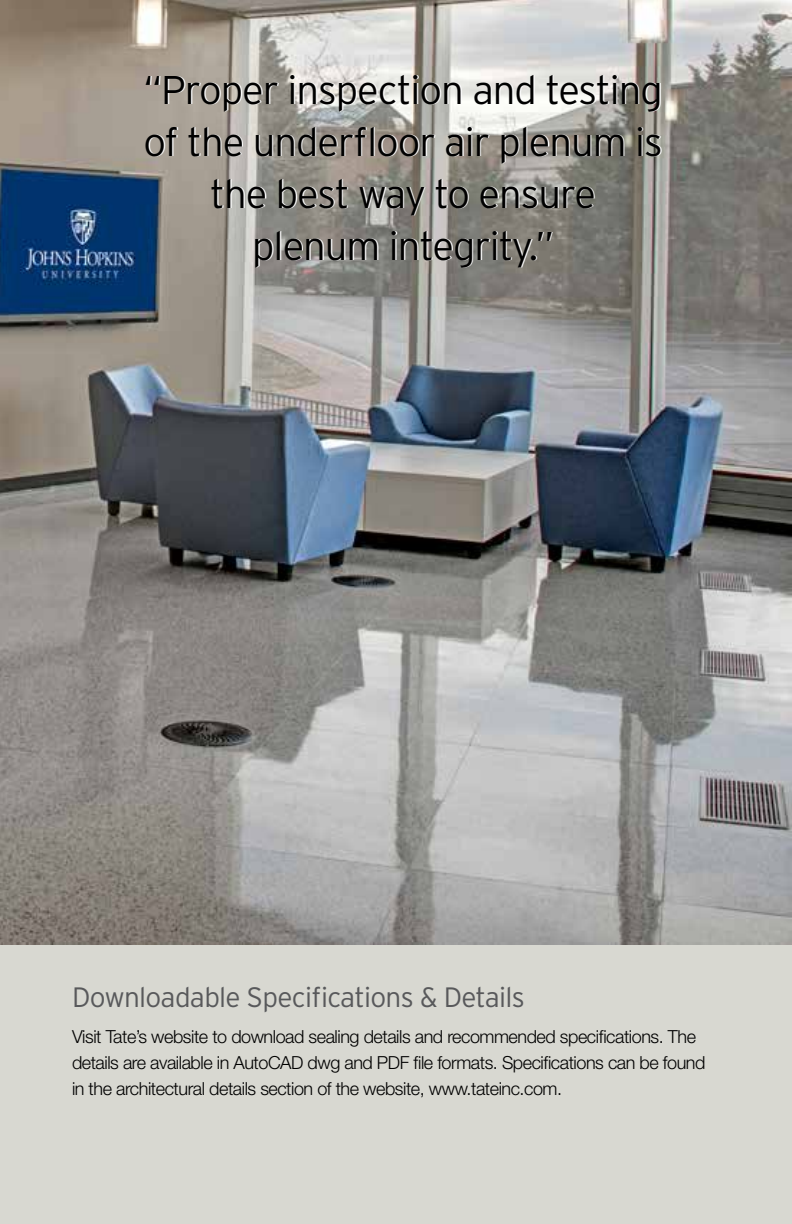
<style>
.page{position:relative;width:792px;height:1224px;background:#fff}
.page>*{position:absolute;margin:0;border:0;box-sizing:border-box;transform-origin:0 0}
.t1{font:300 40px/52px "Interstate";letter-spacing:-.025em;color:#000;text-align:center}
.t2{font:300 28px "Interstate";letter-spacing:-.025em;color:#58595b}
.t3{font:300 18px/26px "Helvetica Neue LT Std";letter-spacing:-.025em;color:#000}
</style>
<div class="page">
<img style="left:0;top:0;width:792px;height:945px">
<div style="left:0;top:945px;width:792px;height:279px;background:#d8d8d1"></div>
<h1 class="t1" style="left:144px;top:64px;width:521px">“Proper inspection and testing of the underfloor air plenum is the best way to ensure plenum integrity.”</h1>
<h2 class="t2" style="left:72px;top:980px;width:455px">Downloadable Specifications &amp; Details</h2>
<p class="t3" style="left:72px;top:1023px;width:635px">Visit Tate’s website to download sealing details and recommended specifications. The details are available in AutoCAD dwg and PDF file formats. Specifications can be found in the architectural details section of the website, www.tateinc.com.</p>
</div>
